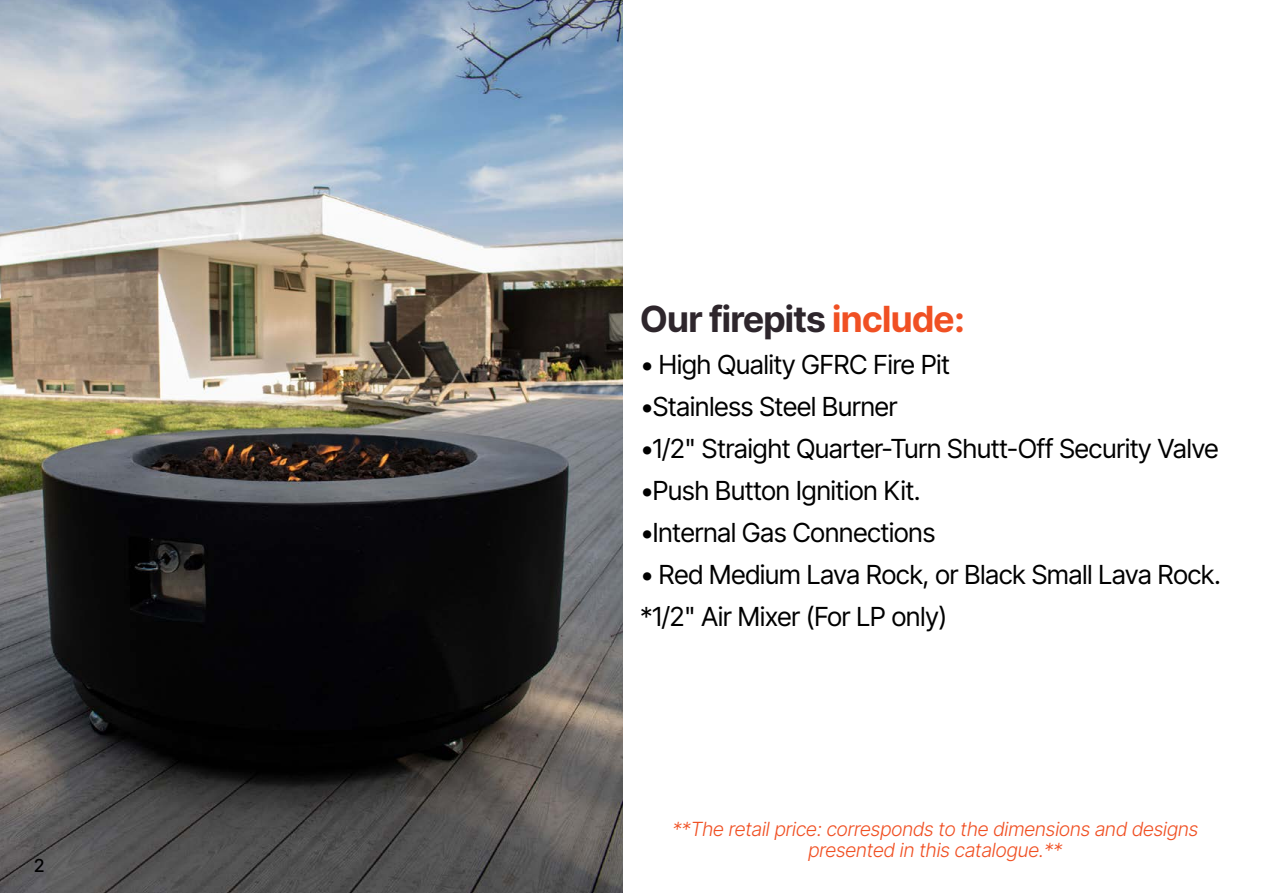
<style>
.page{position:relative;width:1263px;height:893px;background:#fff}
.page>*{position:absolute;margin:0;border:0;box-sizing:border-box;transform-origin:0 0}
.t1{font:700 36px "Inter Tight";color:#2e262c}
.t2{font:26.25px/42px "Inter Tight";color:#000}
.t3{font:italic 300 19.5px/21px "Inter Tight";color:#f05023;text-align:center}
.t4{font:500 18px "Inter Tight";color:#000}
.s1{color:#f05023}
</style>
<div class="page">
<img style="left:0;top:0;width:623px;height:893px">
<p class="t4" style="left:34px;top:852px;width:12px">2</p>
<h1 class="t1" style="left:640px;top:292px;width:326px">Our firepits <span class="s1">include:</span></h1>
<p class="t2" style="left:640px;top:343px;width:311px">• High Quality GFRC Fire Pit</p>
<p class="t2" style="left:640px;top:385px;width:258px">•Stainless Steel Burner</p>
<p class="t2" style="left:640px;top:427px;width:579px">•1/2" Straight Quarter-Turn Shutt-Off Security Valve</p>
<p class="t2" style="left:640px;top:469px;width:281px">•Push Button Ignition Kit.</p>
<p class="t2" style="left:640px;top:511px;width:296px">•Internal Gas Connections</p>
<p class="t2" style="left:640px;top:553px;width:581px">• Red Medium Lava Rock, or Black Small Lava Rock. *1/2" Air Mixer (For LP only)</p>
<p class="t3" style="left:672px;top:818px;width:527px">**The retail price: corresponds to the dimensions and designs presented in this catalogue.**</p>
</div>
